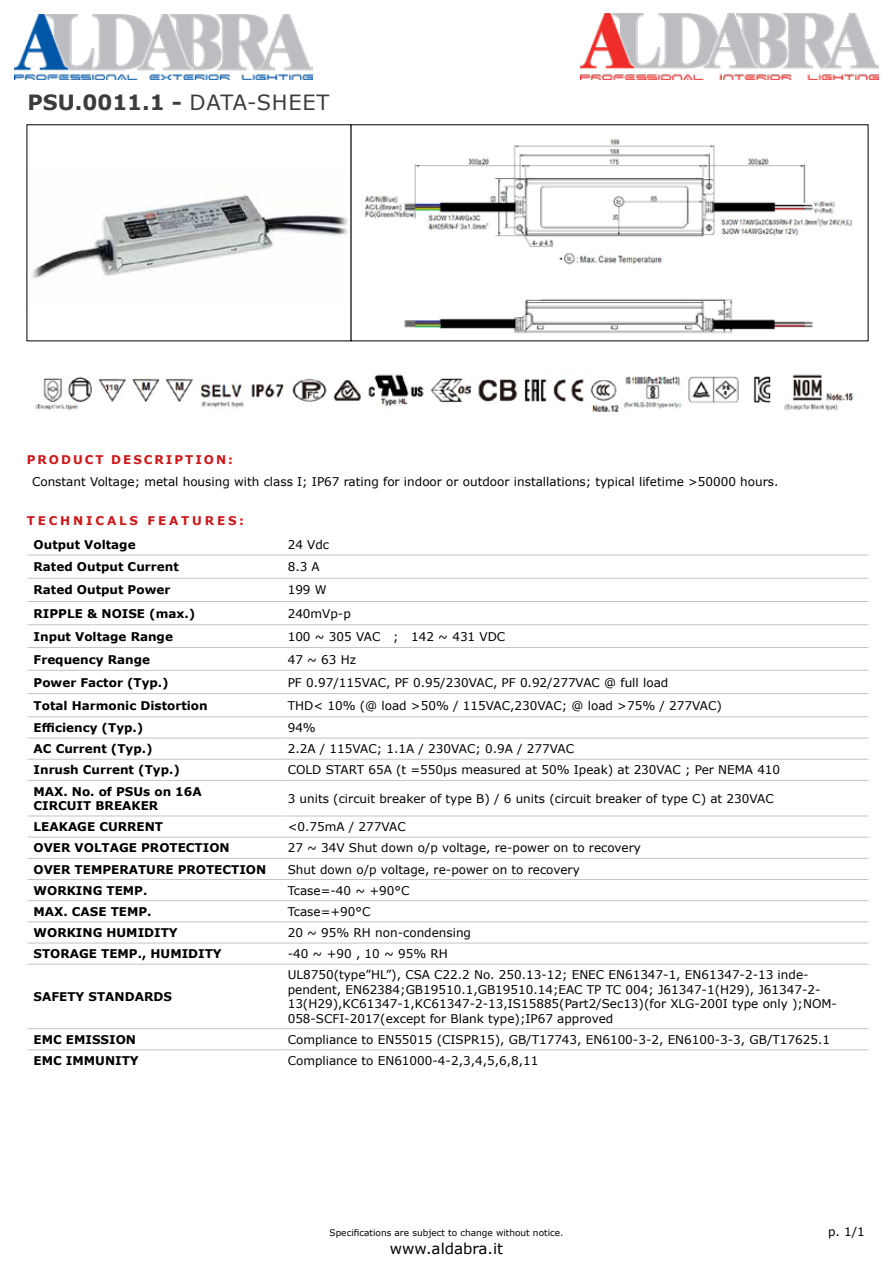
<style>
.page{position:relative;width:893px;height:1263px;background:#fff}
.page>*{position:absolute;margin:0;border:0;box-sizing:border-box;transform-origin:0 0}
.t1{font:700 21px "Verdana";color:#3c3c3b}
.t2{font:15px "Verdana";color:#000}
.t3{font:12px/14.4px "Verdana";color:#000}
.t4{font:700 12px/14.4px "Verdana";color:#000}
.t5{font:700 12px "Verdana";letter-spacing:.165em;color:#cd1719}
.t6{font:700 12px "Verdana";letter-spacing:.235em;color:#cd1719}
.t7{font:9px "Verdana";color:#000}
.s1{font-weight:400}
</style>
<div class="page">
<img style="left:14px;top:15px;width:298px;height:64px">
<img style="left:581px;top:13px;width:297px;height:66px">
<img style="left:31px;top:194px;width:318px;height:85px">
<hr style="left:28px;top:555px;width:254px;height:1px;background:#c5c4c6">
<hr style="left:282px;top:555px;width:586px;height:1px;background:#c5c4c6">
<hr style="left:28px;top:578px;width:254px;height:1px;background:#c5c4c6">
<hr style="left:282px;top:578px;width:586px;height:1px;background:#c5c4c6">
<hr style="left:28px;top:601px;width:254px;height:1px;background:#c5c4c6">
<hr style="left:282px;top:601px;width:586px;height:1px;background:#c5c4c6">
<hr style="left:28px;top:624px;width:254px;height:1px;background:#c5c4c6">
<hr style="left:282px;top:624px;width:586px;height:1px;background:#c5c4c6">
<hr style="left:28px;top:647px;width:254px;height:1px;background:#c5c4c6">
<hr style="left:282px;top:647px;width:586px;height:1px;background:#c5c4c6">
<hr style="left:28px;top:670px;width:254px;height:1px;background:#c5c4c6">
<hr style="left:282px;top:670px;width:586px;height:1px;background:#c5c4c6">
<hr style="left:28px;top:693px;width:254px;height:1px;background:#c5c4c6">
<hr style="left:282px;top:693px;width:586px;height:1px;background:#c5c4c6">
<hr style="left:28px;top:716px;width:254px;height:1px;background:#c5c4c6">
<hr style="left:282px;top:716px;width:586px;height:1px;background:#c5c4c6">
<hr style="left:28px;top:738px;width:254px;height:1px;background:#c5c4c6">
<hr style="left:282px;top:738px;width:586px;height:1px;background:#c5c4c6">
<hr style="left:28px;top:759px;width:254px;height:1px;background:#c5c4c6">
<hr style="left:282px;top:759px;width:586px;height:1px;background:#c5c4c6">
<hr style="left:28px;top:780px;width:254px;height:1px;background:#c5c4c6">
<hr style="left:282px;top:780px;width:586px;height:1px;background:#c5c4c6">
<hr style="left:28px;top:816px;width:254px;height:1px;background:#c5c4c6">
<hr style="left:282px;top:816px;width:586px;height:1px;background:#c5c4c6">
<hr style="left:28px;top:837px;width:254px;height:1px;background:#c5c4c6">
<hr style="left:282px;top:837px;width:586px;height:1px;background:#c5c4c6">
<hr style="left:28px;top:858px;width:254px;height:1px;background:#c5c4c6">
<hr style="left:282px;top:858px;width:586px;height:1px;background:#c5c4c6">
<hr style="left:28px;top:879px;width:254px;height:1px;background:#c5c4c6">
<hr style="left:282px;top:879px;width:586px;height:1px;background:#c5c4c6">
<hr style="left:28px;top:900px;width:254px;height:1px;background:#c5c4c6">
<hr style="left:282px;top:900px;width:586px;height:1px;background:#c5c4c6">
<hr style="left:28px;top:922px;width:254px;height:1px;background:#c5c4c6">
<hr style="left:282px;top:922px;width:586px;height:1px;background:#c5c4c6">
<hr style="left:28px;top:943px;width:254px;height:1px;background:#c5c4c6">
<hr style="left:282px;top:943px;width:586px;height:1px;background:#c5c4c6">
<hr style="left:28px;top:964px;width:254px;height:1px;background:#c5c4c6">
<hr style="left:282px;top:964px;width:586px;height:1px;background:#c5c4c6">
<hr style="left:28px;top:1028px;width:254px;height:1px;background:#c5c4c6">
<hr style="left:282px;top:1028px;width:586px;height:1px;background:#c5c4c6">
<hr style="left:28px;top:1049px;width:254px;height:1px;background:#c5c4c6">
<hr style="left:282px;top:1049px;width:586px;height:1px;background:#c5c4c6">
<img style="left:365px;top:139px;width:488px;height:195px">
<img style="left:35px;top:374px;width:819px;height:37px">
<h1 class="t1" style="left:28px;top:88px;width:303px">PSU.0011.1 - <span class="s1">DATA-SHEET</span></h1>
<p class="t5" style="left:27px;top:452px;width:208px">PRODUCT DESCRIPTION:</p>
<p class="t3" style="left:32px;top:475px;width:748px">Constant Voltage; metal housing with class I; IP67 rating for indoor or outdoor installations; typical lifetime &gt;50000 hours.</p>
<p class="t6" style="left:27px;top:512px;width:219px">TECHNICALS FEATURES:</p>
<p class="t4" style="left:34px;top:537px;width:104px">Output Voltage</p>
<p class="t3" style="left:288px;top:537px;width:43px">24 Vdc</p>
<p class="t4" style="left:34px;top:559px;width:147px">Rated Output Current</p>
<p class="t3" style="left:288px;top:559px;width:34px">8.3 A</p>
<p class="t4" style="left:34px;top:583px;width:138px">Rated Output Power</p>
<p class="t3" style="left:288px;top:583px;width:40px">199 W</p>
<p class="t4" style="left:34px;top:606px;width:163px">RIPPLE &amp; NOISE (max.)</p>
<p class="t3" style="left:288px;top:606px;width:65px">240mVp-p</p>
<p class="t4" style="left:34px;top:629px;width:141px">Input Voltage Range</p>
<p class="t3" style="left:288px;top:629px;width:219px">100 ~ 305 VAC ; 142 ~ 431 VDC</p>
<p class="t4" style="left:34px;top:652px;width:118px">Frequency Range</p>
<p class="t3" style="left:288px;top:652px;width:70px">47 ~ 63 Hz</p>
<p class="t4" style="left:34px;top:675px;width:137px">Power Factor (Typ.)</p>
<p class="t3" style="left:288px;top:675px;width:382px">PF 0.97/115VAC, PF 0.95/230VAC, PF 0.92/277VAC @ full load</p>
<p class="t4" style="left:34px;top:698px;width:176px">Total Harmonic Distortion</p>
<p class="t3" style="left:288px;top:698px;width:436px">THD&lt; 10% (@ load &gt;50% / 115VAC,230VAC; @ load &gt;75% / 277VAC)</p>
<p class="t4" style="left:34px;top:720px;width:111px">Efficiency (Typ.)</p>
<p class="t3" style="left:288px;top:720px;width:30px">94%</p>
<p class="t4" style="left:34px;top:741px;width:121px">AC Current (Typ.)</p>
<p class="t3" style="left:288px;top:741px;width:288px">2.2A / 115VAC; 1.1A / 230VAC; 0.9A / 277VAC</p>
<p class="t4" style="left:34px;top:763px;width:148px">Inrush Current (Typ.)</p>
<p class="t3" style="left:288px;top:763px;width:494px">COLD START 65A (t =550µs measured at 50% Ipeak) at 230VAC ; Per NEMA 410</p>
<p class="t4" style="left:34px;top:784px;width:170px">MAX. No. of PSUs on 16A<br>CIRCUIT BREAKER</p>
<p class="t3" style="left:288px;top:791px;width:488px">3 units (circuit breaker of type B) / 6 units (circuit breaker of type C) at 230VAC</p>
<p class="t4" style="left:34px;top:819px;width:131px">LEAKAGE CURRENT</p>
<p class="t3" style="left:288px;top:819px;width:120px">&lt;0.75mA / 277VAC</p>
<p class="t4" style="left:34px;top:840px;width:198px">OVER VOLTAGE PROTECTION</p>
<p class="t3" style="left:288px;top:841px;width:355px">27 ~ 34V Shut down o/p voltage, re-power on to recovery</p>
<p class="t4" style="left:34px;top:862px;width:234px">OVER TEMPERATURE PROTECTION</p>
<p class="t3" style="left:288px;top:862px;width:294px">Shut down o/p voltage, re-power on to recovery</p>
<p class="t4" style="left:34px;top:883px;width:115px">WORKING TEMP.</p>
<p class="t3" style="left:288px;top:883px;width:123px">Tcase=-40 ~ +90°C</p>
<p class="t4" style="left:34px;top:904px;width:119px">MAX. CASE TEMP.</p>
<p class="t3" style="left:288px;top:904px;width:84px">Tcase=+90°C</p>
<p class="t4" style="left:34px;top:925px;width:146px">WORKING HUMIDITY</p>
<p class="t3" style="left:288px;top:925px;width:185px">20 ~ 95% RH non-condensing</p>
<p class="t4" style="left:34px;top:946px;width:190px">STORAGE TEMP., HUMIDITY</p>
<p class="t3" style="left:288px;top:946px;width:162px">-40 ~ +90 , 10 ~ 95% RH</p>
<p class="t4" style="left:34px;top:989px;width:140px">SAFETY STANDARDS</p>
<p class="t3" style="left:288px;top:968px;width:551px">UL8750(type”HL”), CSA C22.2 No. 250.13-12; ENEC EN61347-1, EN61347-2-13 inde&shy;pendent, EN62384;GB19510.1,GB19510.14;EAC TP TC 004; J61347-1(H29), J61347-2- 13(H29),KC61347-1,KC61347-2-13,IS15885(Part2/Sec13)(for XLG-200I type only );NOM-058-SCFI-2017(except for Blank type);IP67 approved</p>
<p class="t4" style="left:34px;top:1032px;width:104px">EMC EMISSION</p>
<p class="t3" style="left:288px;top:1032px;width:544px">Compliance to EN55015 (CISPR15), GB/T17743, EN6100-3-2, EN6100-3-3, GB/T17625.1</p>
<p class="t4" style="left:34px;top:1053px;width:107px">EMC IMMUNITY</p>
<p class="t3" style="left:288px;top:1053px;width:252px">Compliance to EN61000-4-2,3,4,5,6,8,11</p>
<p class="t7" style="left:330px;top:1226px;width:235px">Specifications are subject to change without notice.</p>
<p class="t2" style="left:390px;top:1238px;width:115px">www.aldabra.it</p>
<p class="t3" style="left:828px;top:1224px;width:38px">p. 1/1</p>
</div>
